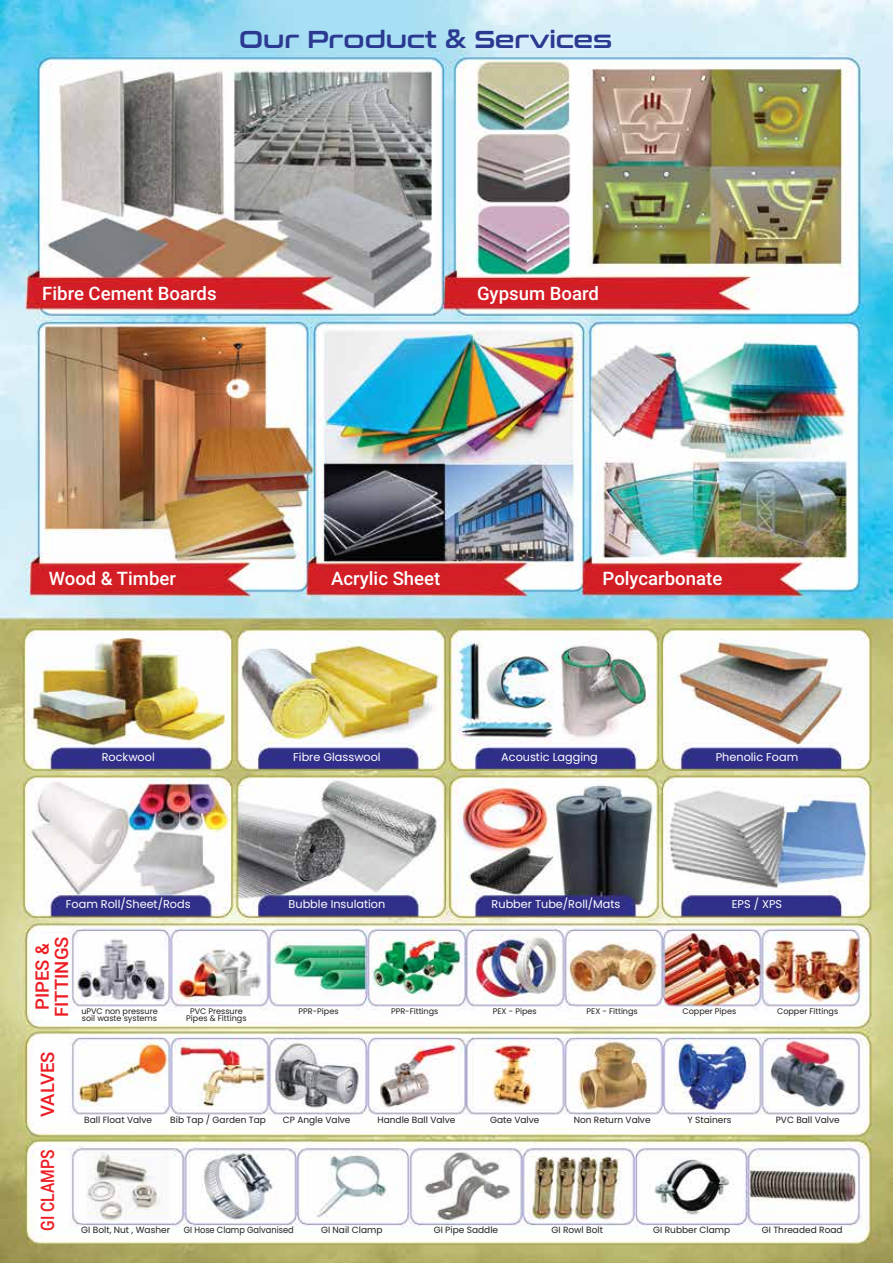
<style>
.page{position:relative;width:893px;height:1263px;background:#fff}
.page>*{position:absolute;margin:0;border:0;box-sizing:border-box;transform-origin:0 0}
.t1{font:24.3px "Conthrax Sb";color:#2b3990}
.t2{font:500 18.6px "Roboto";color:#fff}
.t3{font:500 18.6px/19.5px "Roboto";color:#ed1d24;text-align:center}
.t4{font:500 18.6px "Roboto";color:#ed1d24;scale:.84 1}
.t5{font:11.25px "Poppins";color:#fff}
.t6{font:9px "Poppins";color:#231f20}
.t7{font:9px "Poppins";color:#231f20;scale:.92 1}
.t8{font:8.1px/7.5px "Poppins";color:#231f20}
</style>
<div class="page">
<img style="left:0;top:0;width:893px;height:1263px">
<h1 class="t1" style="left:239px;top:21px;width:375px">Our Product &amp; Services</h1>
<h2 class="t2" style="left:42px;top:280px;width:176px">Fibre Cement Boards</h2>
<h2 class="t2" style="left:477px;top:280px;width:123px">Gypsum Board</h2>
<h2 class="t2" style="left:49px;top:566px;width:129px">Wood &amp; Timber</h2>
<h2 class="t2" style="left:331px;top:566px;width:111px">Acrylic Sheet</h2>
<h2 class="t2" style="left:603px;top:566px;width:121px">Polycarbonate</h2>
<p class="t5" style="left:102px;top:750px;width:55px">Rockwool</p>
<p class="t5" style="left:293px;top:750px;width:89px">Fibre Glasswool</p>
<p class="t5" style="left:501px;top:750px;width:98px">Acoustic Lagging</p>
<p class="t5" style="left:716px;top:750px;width:84px">Phenolic Foam</p>
<p class="t5" style="left:66px;top:897px;width:126px">Foam Roll/Sheet/Rods</p>
<p class="t5" style="left:289px;top:897px;width:98px">Bubble Insulation</p>
<p class="t5" style="left:492px;top:897px;width:130px">Rubber Tube/Roll/Mats</p>
<p class="t5" style="left:732px;top:897px;width:52px">EPS / XPS</p>
<h2 class="t3" style="left:32px;top:1017px;width:82px;rotate:-90deg">PIPES &amp;<br>FITTINGS</h2>
<h2 class="t3" style="left:37px;top:1117px;width:67px;rotate:-90deg">VALVES</h2>
<h2 class="t4" style="left:35px;top:1231px;width:98px;rotate:-90deg">GI CLAMPS</h2>
<p class="t8" style="left:81px;top:1007px;width:78px">uPVC non pressure soil waste systems</p>
<p class="t8" style="left:186px;top:1007px;width:62px;text-align:center">PVC Pressure<br>Pipes &amp; Fittings</p>
<p class="t8" style="left:299px;top:1007px;width:41px">PPR-Pipes</p>
<p class="t8" style="left:391px;top:1007px;width:49px">PPR-Fittings</p>
<p class="t8" style="left:493px;top:1007px;width:45px">PEX - Pipes</p>
<p class="t8" style="left:586px;top:1007px;width:53px">PEX - Fittings</p>
<p class="t8" style="left:682px;top:1007px;width:55px">Copper Pipes</p>
<p class="t8" style="left:777px;top:1007px;width:63px">Copper Fittings</p>
<p class="t6" style="left:84px;top:1115px;width:69px">Ball Float Valve</p>
<p class="t6" style="left:170px;top:1115px;width:97px">Bib Tap / Garden Tap</p>
<p class="t6" style="left:283px;top:1115px;width:69px">CP Angle Valve</p>
<p class="t6" style="left:378px;top:1115px;width:79px">Handle Ball Valve</p>
<p class="t6" style="left:490px;top:1115px;width:51px">Gate Valve</p>
<p class="t6" style="left:574px;top:1115px;width:78px">Non Return Valve</p>
<p class="t6" style="left:687px;top:1115px;width:45px">Y Stainers</p>
<p class="t6" style="left:776px;top:1115px;width:66px">PVC Ball Valve</p>
<p class="t6" style="left:81px;top:1225px;width:90px">GI Bolt, Nut , Washer</p>
<p class="t7" style="left:184px;top:1225px;width:121px">GI Hose Clamp Galvanised</p>
<p class="t6" style="left:321px;top:1225px;width:63px">GI Nail Clamp</p>
<p class="t6" style="left:434px;top:1225px;width:66px">GI Pipe Saddle</p>
<p class="t6" style="left:551px;top:1225px;width:53px">GI Rowl Bolt</p>
<p class="t6" style="left:653px;top:1225px;width:78px">GI Rubber Clamp</p>
<p class="t6" style="left:762px;top:1225px;width:82px">GI Threaded Road</p>
</div>
